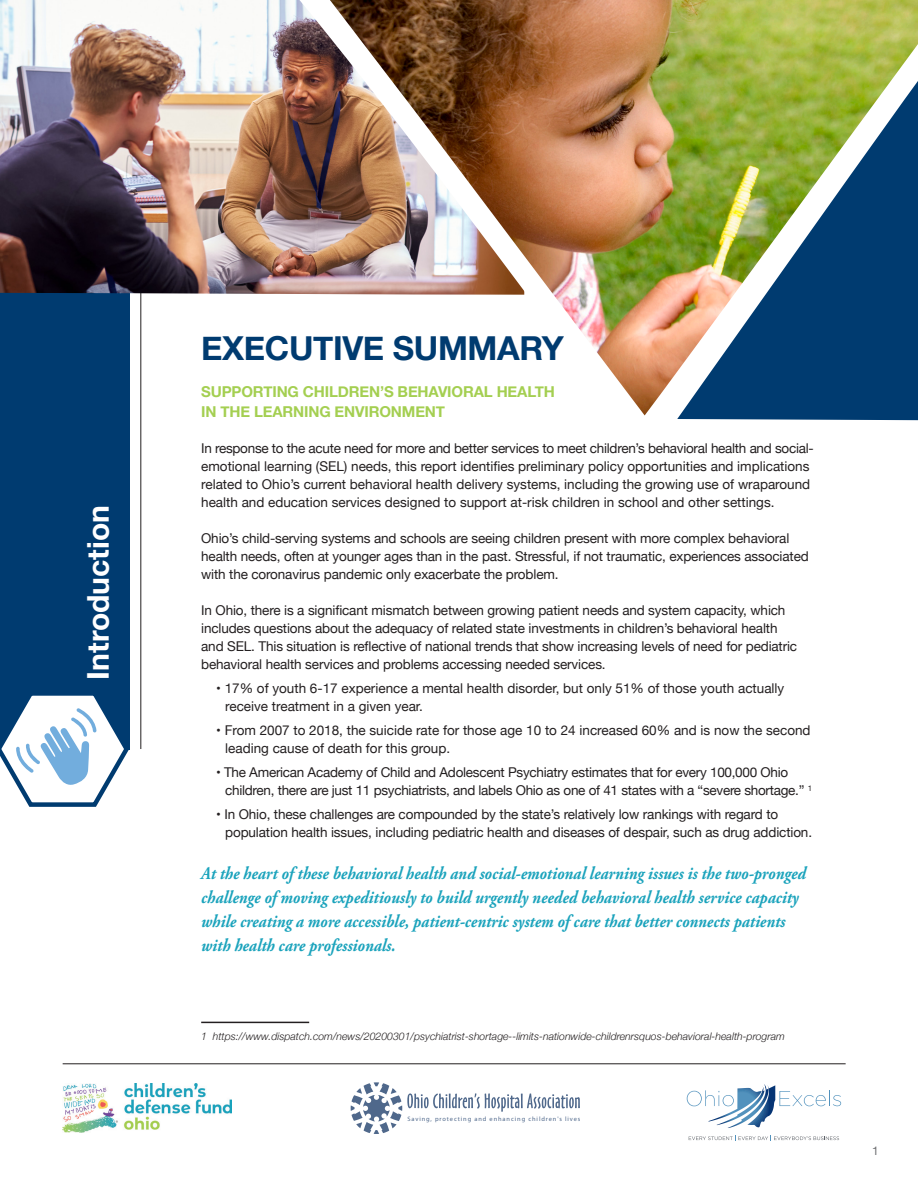
<style>
.page{position:relative;width:918px;height:1188px;background:#fff}
.page>*{position:absolute;margin:0;border:0;box-sizing:border-box;transform-origin:0 0}
.Copy{font:700 33px "Helvetica Neue";letter-spacing:-.01em;color:#003b70}
.Copy-2{font:700 30px "Helvetica Neue";color:#fff}
.Pullout{font:italic 700 18px/24px "Adobe Garamond Pro";color:#1ba3bc;scale:.89 1}
.Subhead{font:700 15px/19.5px "Helvetica Neue";letter-spacing:-.01em;color:#a4cf51}
.Copy-3{font:13.5px/18px "Helvetica Neue";letter-spacing:-.01em;color:#231f20}
.Bullets{font:13.5px/18px "Helvetica Neue";letter-spacing:-.01em;color:#231f20}
.Copy-4{font:12px "Helvetica Neue";color:#6c6d70}
.Footnote{font:italic 300 10.5px "Helvetica Neue";color:#231f20}
.t1{font:6.45px "Myriad Pro";letter-spacing:.14em;color:#4f688b}
</style>
<div class="page">
<hr style="left:140px;top:0;width:1px;height:749px;background:#231f20">
<div style="left:0;top:0;width:129px;height:749px;background:#003b70"></div>
<hr style="left:201px;top:1022px;width:108px;height:1px;background:#231f20">
<svg style="left:0;top:687px;width:130px;height:120px"></svg>
<img style="left:63px;top:1084px;width:168px;height:49px">
<svg style="left:764px;top:1084px;width:2px;height:12px"></svg>
<svg style="left:687px;top:1090px;width:47px;height:16px"></svg>
<svg style="left:779px;top:1090px;width:62px;height:16px"></svg>
<svg style="left:689px;top:1135px;width:150px;height:6px"></svg>
<svg style="left:351px;top:1082px;width:229px;height:52px"></svg>
<hr style="left:63px;top:1063px;width:783px;height:1px;background:#231f20">
<img style="left:524px;top:0;width:394px;height:415px">
<img style="left:0;top:0;width:524px;height:295px">
<svg style="left:677px;top:65px;width:241px;height:355px;background:#5c7f6d"></svg>
<p class="Copy-2" style="left:75px;top:680px;width:176px;rotate:-90deg">Introduction</p>
<p class="Copy" style="left:201px;top:322px;width:364px">EXECUTIVE SUMMARY</p>
<p class="Subhead" style="left:201px;top:383px;width:355px">SUPPORTING CHILDREN’S BEHAVIORAL HEALTH<br>IN THE LEARNING ENVIRONMENT</p>
<p class="Copy-3" style="left:201px;top:440px;width:614px">In response to the acute need for more and better services to meet children’s behavioral health and social&shy;emotional learning (SEL) needs, this report identifies preliminary policy opportunities and implications related to Ohio’s current behavioral health delivery systems, including the growing use of wraparound health and education services designed to support at-risk children in school and other settings.</p>
<p class="Copy-3" style="left:201px;top:530px;width:609px">Ohio’s child-serving systems and schools are seeing children present with more complex behavioral health needs, often at younger ages than in the past. Stressful, if not traumatic, experiences associated with the coronavirus pandemic only exacerbate the problem.</p>
<p class="Copy-3" style="left:201px;top:602px;width:598px">In Ohio, there is a significant mismatch between growing patient needs and system capacity, which includes questions about the adequacy of related state investments in children’s behavioral health and SEL. This situation is reflective of national trends that show increasing levels of need for pediatric behavioral health services and problems accessing needed services.</p>
<p class="Bullets" style="left:225px;top:680px;width:561px;text-indent:-9px">• 17% of youth 6-17 experience a mental health disorder, but only 51% of those youth actually receive treatment in a given year.</p>
<p class="Bullets" style="left:225px;top:722px;width:587px;text-indent:-9px">• From 2007 to 2018, the suicide rate for those age 10 to 24 increased 60% and is now the second leading cause of death for this group.</p>
<p class="Bullets" style="left:225px;top:764px;width:588px;text-indent:-9px">• The American Academy of Child and Adolescent Psychiatry estimates that for every 100,000 Ohio children, there are just 11 psychiatrists, and labels Ohio as one of 41 states with a “severe shortage.” <sup>1</sup></p>
<p class="Bullets" style="left:225px;top:806px;width:588px;text-indent:-9px">• In Ohio, these challenges are compounded by the state’s relatively low rankings with regard to population health issues, including pediatric health and diseases of despair, such as drug addiction.</p>
<p class="Pullout" style="left:201px;top:862px;width:681px">At the heart of these behavioral health and social-emotional learning issues is the two-pronged challenge of moving expeditiously to build urgently needed behavioral health service capacity while creating a more accessible, patient-centric system of care that better connects patients with health care professionals.</p>
<p class="Footnote" style="left:201px;top:1028px;width:585px">1 https://www.dispatch.com/news/20200301/psychiatrist-shortage--limits-nationwide-childrenrsquos-behavioral-health-program</p>
<p class="t1" style="left:407px;top:1115px;width:175px">Saving, protecting and enhancing children's lives</p>
<p class="Copy-4" style="left:872px;top:1142px;width:8px">1</p>
</div>
